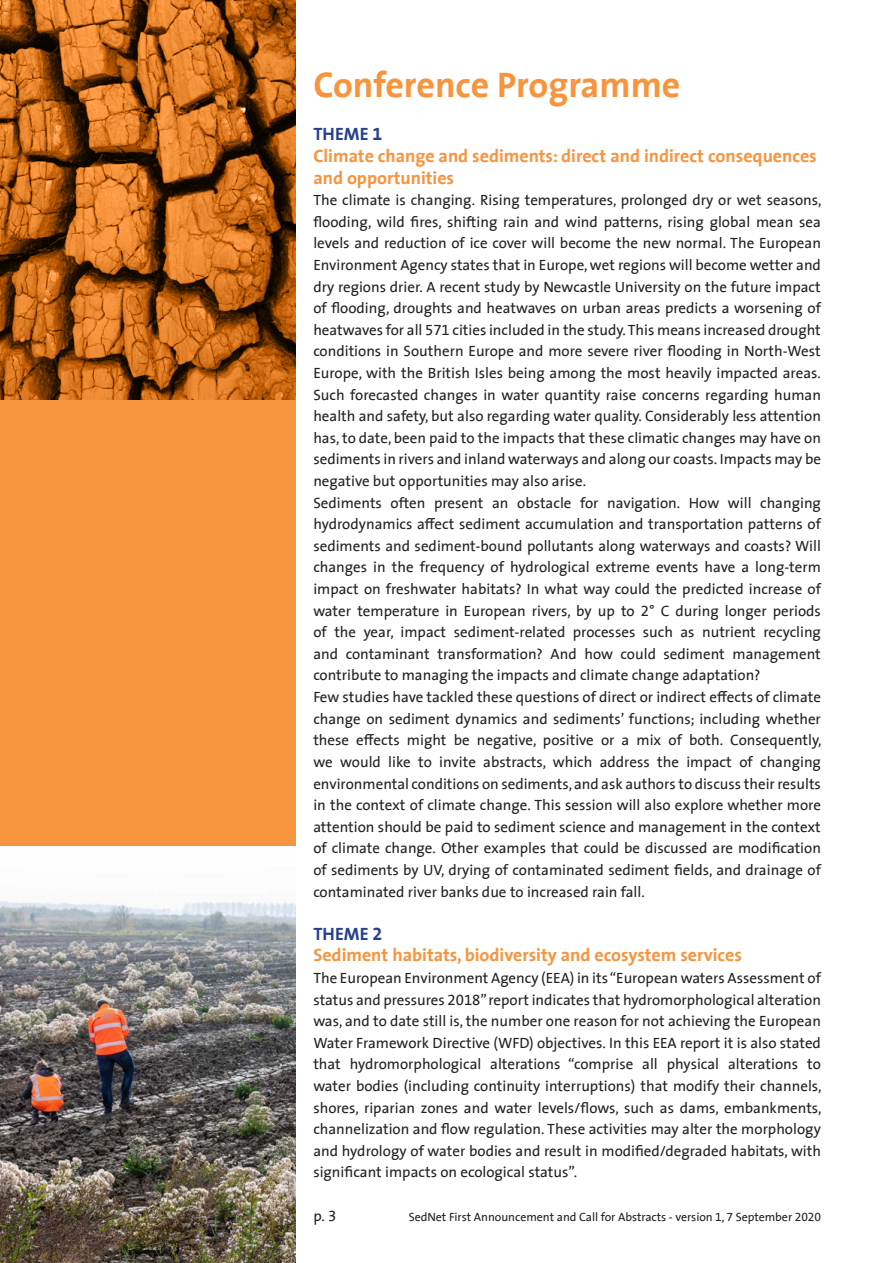
<style>
.page{position:relative;width:893px;height:1263px;background:#fff}
.page>*{position:absolute;margin:0;border:0;box-sizing:border-box;transform-origin:0 0}
.t1{font:700 36px "Anwb The Sans";color:#f7943e}
.t2{font:700 18px/21.6px "Anwb The Sans";color:#f7943e}
.t3{font:700 18px "Anwb The Sans";color:#25408f}
.t4{font:15px/21.6px "Anwb The Sans";color:#222223}
.t5{font:12px "Anwb The Sans";letter-spacing:-.005em;color:#222223}
</style>
<div class="page">
<div style="left:0;top:0;width:295px;height:846px;background:#f7943e"></div>
<img style="left:0;top:0;width:295px;height:400px">
<img style="left:0;top:901px;width:295px;height:362px">
<h1 class="t1" style="left:313px;top:65px;width:369px">Conference Programme</h1>
<p class="t3" style="left:313px;top:124px;width:71px">THEME 1</p>
<p class="t2" style="left:313px;top:145px;width:505px">Climate change and sediments: direct and indirect consequences and opportunities</p>
<p class="t4" style="left:313px;top:190px;width:510px">The climate is changing. Rising temperatures, prolonged dry or wet seasons, flooding, wild fires, shifting rain and wind patterns, rising global mean sea levels and reduction of ice cover will become the new normal. The European Environment Agency states that in Europe, wet regions will become wetter and dry regions drier. A recent study by Newcastle University on the future impact of flooding, droughts and heatwaves on urban areas predicts a worsening of heatwaves for all 571 cities included in the study. This means increased drought conditions in Southern Europe and more severe river flooding in North-West Europe, with the British Isles being among the most heavily impacted areas.<br>Such forecasted changes in water quantity raise concerns regarding human health and safety, but also regarding water quality. Considerably less attention has, to date, been paid to the impacts that these climatic changes may have on sediments in rivers and inland waterways and along our coasts. Impacts may be negative but opportunities may also arise.<br>Sediments often present an obstacle for navigation. How will changing hydrodynamics affect sediment accumulation and transportation patterns of sediments and sediment-bound pollutants along waterways and coasts? Will changes in the frequency of hydrological extreme events have a long-term impact on freshwater habitats? In what way could the predicted increase of water temperature in European rivers, by up to 2° C during longer periods of the year, impact sediment-related processes such as nutrient recycling and contaminant transformation? And how could sediment management contribute to managing the impacts and climate change adaptation?<br>Few studies have tackled these questions of direct or indirect effects of climate change on sediment dynamics and sediments’ functions; including whether these effects might be negative, positive or a mix of both. Consequently, we would like to invite abstracts, which address the impact of changing environmental conditions on sediments, and ask authors to discuss their results in the context of climate change. This session will also explore whether more attention should be paid to sediment science and management in the context of climate change. Other examples that could be discussed are modification of sediments by UV, drying of contaminated sediment fields, and drainage of contaminated river banks due to increased rain fall.</p>
<p class="t3" style="left:313px;top:923px;width:71px">THEME 2</p>
<p class="t2" style="left:313px;top:945px;width:430px">Sediment habitats, biodiversity and ecosystem services</p>
<p class="t4" style="left:313px;top:967px;width:510px;text-align:justify">The European Environment Agency (EEA) in its “European waters Assessment of status and pressures 2018” report indicates that hydromorphological alteration was, and to date still is, the number one reason for not achieving the European Water Framework Directive (WFD) objectives. In this EEA report it is also stated that hydromorphological alterations “comprise all physical alterations to water bodies (including continuity interruptions) that modify their channels, shores, riparian zones and water levels/flows, such as dams, embankments, channelization and flow regulation. These activities may alter the morphology and hydrology of water bodies and result in modified/degraded habitats, with significant impacts on ecological status”.</p>
<p class="t4" style="left:313px;top:1205px;width:24px">p. 3</p>
<p class="t5" style="left:409px;top:1210px;width:414px">SedNet First Announcement and Call for Abstracts - version 1, 7 September 2020</p>
</div>
